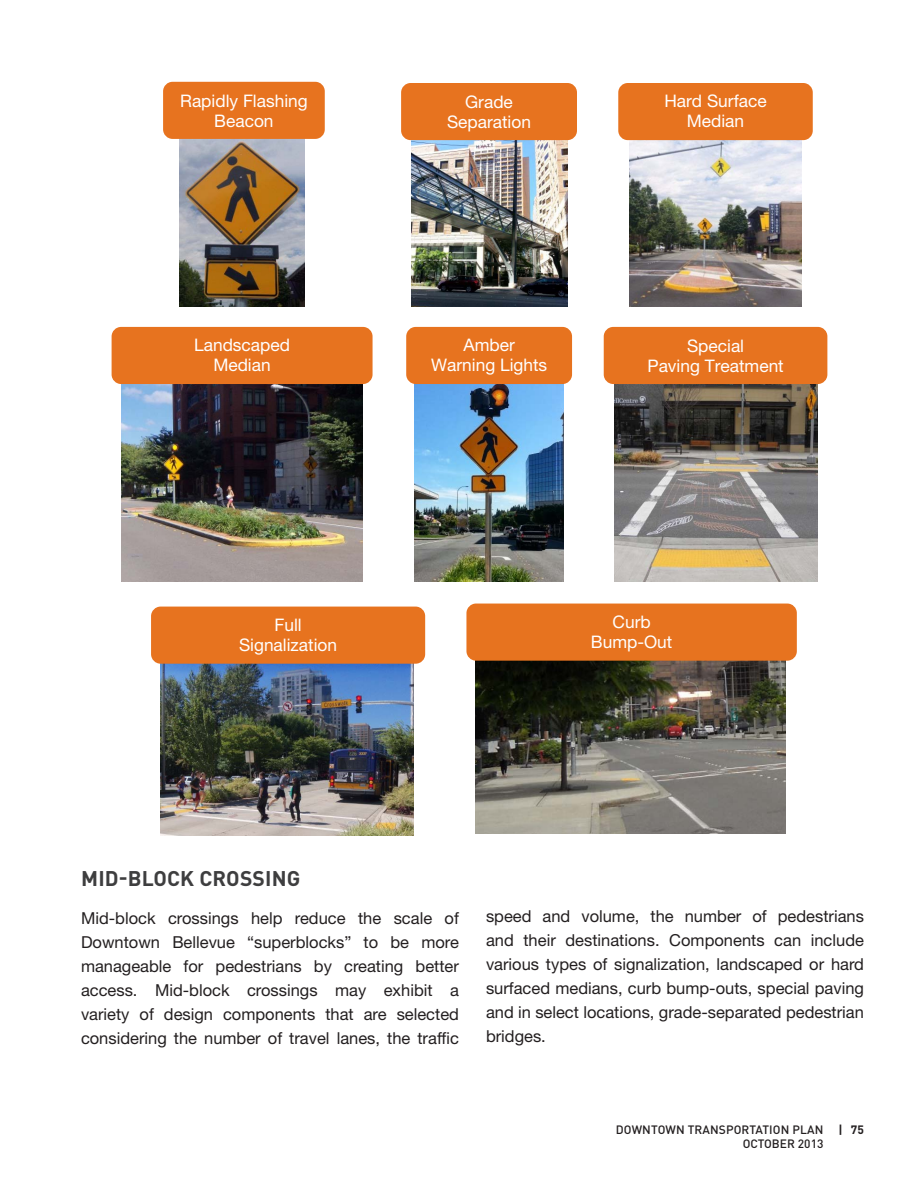
<style>
.page{position:relative;width:918px;height:1188px;background:#fff}
.page>*{position:absolute;margin:0;border:0;box-sizing:border-box;transform-origin:0 0}
.COB_S1__Subheading_1{font:700 21px "DIN Pro";letter-spacing:.01em;color:#3e3e3f}
.t1{font:17.25px/20.1px "Helvetica Neue LT Std";color:#fff;text-align:center}
.COB_Body{font:16.5px/24px "Helvetica Neue LT Std";color:#231f20;text-align:justify}
.t2{font:500 12px/14.4px "DIN Pro";letter-spacing:.01em;color:#231f20}
.s1{font-weight:700}
</style>
<div class="page">
<img style="left:179px;top:139px;width:126px;height:168px">
<img style="left:411px;top:140px;width:156px;height:167px">
<img style="left:630px;top:140px;width:172px;height:167px">
<img style="left:415px;top:384px;width:149px;height:197px">
<img style="left:122px;top:384px;width:241px;height:197px">
<img style="left:614px;top:384px;width:203px;height:197px">
<img style="left:160px;top:664px;width:254px;height:171px">
<img style="left:476px;top:661px;width:309px;height:173px">
<div style="left:163px;top:82px;width:162px;height:57px;background:#e7731f;border-radius:10px"></div>
<div style="left:401px;top:83px;width:176px;height:57px;background:#e7731f;border-radius:10px"></div>
<div style="left:618px;top:83px;width:195px;height:57px;background:#e7731f;border-radius:10px"></div>
<div style="left:112px;top:327px;width:261px;height:57px;background:#e7731f;border-radius:10px"></div>
<div style="left:406px;top:327px;width:166px;height:57px;background:#e7731f;border-radius:10px"></div>
<div style="left:604px;top:327px;width:223px;height:57px;background:#e7731f;border-radius:10px"></div>
<div style="left:151px;top:607px;width:274px;height:57px;background:#e7731f;border-radius:10px"></div>
<div style="left:466px;top:604px;width:331px;height:57px;background:#e7731f;border-radius:10px"></div>
<p class="t1" style="left:180px;top:90px;width:129px">Rapidly Flashing<br>Beacon</p>
<p class="t1" style="left:447px;top:91px;width:85px">Grade<br>Separation</p>
<p class="t1" style="left:664px;top:91px;width:104px">Hard Surface<br>Median</p>
<p class="t1" style="left:194px;top:334px;width:97px">Landscaped<br>Median</p>
<p class="t1" style="left:431px;top:334px;width:118px">Amber<br>Warning Lights</p>
<p class="t1" style="left:647px;top:335px;width:138px">Special<br>Paving Treatment</p>
<p class="t1" style="left:239px;top:615px;width:100px">Full<br>Signalization</p>
<p class="t1" style="left:591px;top:612px;width:83px">Curb<br>Bump-Out</p>
<p class="COB_S1__Subheading_1" style="left:81px;top:861px;width:221px">MID-BLOCK CROSSING</p>
<p class="COB_Body" style="left:81px;top:905px;width:380px">Mid-block crossings help reduce the scale of Downtown Bellevue “superblocks” to be more manageable for pedestrians by creating better access. Mid-block crossings may exhibit a variety of design components that are selected considering the number of travel lanes, the traffic</p>
<p class="COB_Body" style="left:486px;top:904px;width:380px">speed and volume, the number of pedestrians and their destinations. Components can include various types of signalization, landscaped or hard surfaced medians, curb bump-outs, special paving and in select locations, grade-separated pedestrian bridges.</p>
<p class="t2" style="left:743px;top:1121px;width:123px;text-indent:-127px">DOWNTOWN TRANSPORTATION PLAN <span class="s1">| 75<br></span>OCTOBER 2013</p>
</div>
